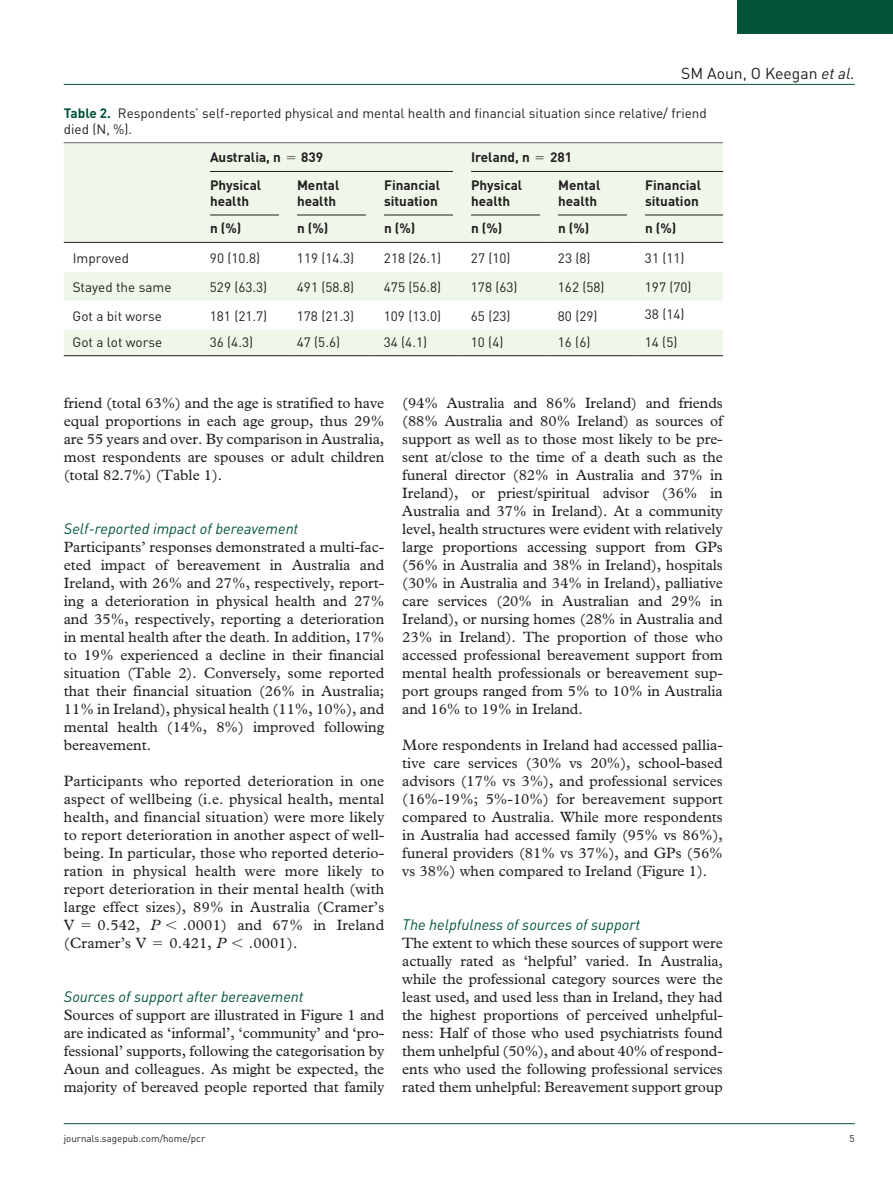
<style>
.page{position:relative;width:893px;height:1191px;background:#fff}
.page>*{position:absolute;margin:0;border:0;box-sizing:border-box;transform-origin:0 0}
.t1{font:15.75px "DIN";color:#231f20}
.t2{font:15px/18px "Plantin Std";color:#231f20;text-align:justify}
.t3{font:italic 15px "DIN";color:#015436}
.t4{font:13.5px/15.8px "DIN";color:#231f20}
.t5{font:700 13.5px/15.8px "DIN";color:#231f20}
.t6{font:9.75px "DIN";color:#231f20}
.s1{font-style:italic}
.s2{font-weight:700;color:#015436}
</style>
<div class="page">
<hr style="left:64px;top:84px;width:791px;height:1px;background:#015436">
<hr style="left:64px;top:1123px;width:791px;height:1px;background:#015436">
<div style="left:738px;top:0;width:155px;height:34px;background:#015436"></div>
<div style="left:64px;top:143px;width:659px;height:212px;background:#eff7ea"></div>
<svg style="left:64px;top:243px;width:659px;height:87px"></svg>
<hr style="left:64px;top:242px;width:137px;height:1px;background:#231f20">
<hr style="left:201px;top:242px;width:87px;height:1px;background:#231f20">
<hr style="left:288px;top:242px;width:87px;height:1px;background:#231f20">
<hr style="left:375px;top:242px;width:87px;height:1px;background:#231f20">
<hr style="left:462px;top:242px;width:87px;height:1px;background:#231f20">
<hr style="left:549px;top:242px;width:87px;height:1px;background:#231f20">
<hr style="left:636px;top:242px;width:87px;height:1px;background:#231f20">
<hr style="left:64px;top:355px;width:137px;height:1px;background:#231f20">
<hr style="left:201px;top:355px;width:87px;height:1px;background:#231f20">
<hr style="left:288px;top:355px;width:87px;height:1px;background:#231f20">
<hr style="left:375px;top:355px;width:87px;height:1px;background:#231f20">
<hr style="left:462px;top:355px;width:87px;height:1px;background:#231f20">
<hr style="left:549px;top:355px;width:87px;height:1px;background:#231f20">
<hr style="left:636px;top:355px;width:87px;height:1px;background:#231f20">
<hr style="left:210px;top:171px;width:243px;height:1px;background:#231f20">
<hr style="left:471px;top:171px;width:252px;height:1px;background:#231f20">
<hr style="left:210px;top:215px;width:69px;height:1px;background:#231f20">
<hr style="left:297px;top:215px;width:69px;height:1px;background:#231f20">
<hr style="left:384px;top:215px;width:69px;height:1px;background:#231f20">
<hr style="left:471px;top:215px;width:69px;height:1px;background:#231f20">
<hr style="left:558px;top:215px;width:69px;height:1px;background:#231f20">
<hr style="left:645px;top:215px;width:78px;height:1px;background:#231f20">
<svg style="left:287px;top:156px;width:8px;height:3px"></svg>
<svg style="left:536px;top:156px;width:8px;height:3px"></svg>
<p class="t1" style="left:681px;top:63px;width:175px">SM Aoun, O Keegan <span class="s1">et al.</span></p>
<p class="t4" style="left:64px;top:105px;width:645px"><span class="s2">Table 2.</span> Respondents’ self-reported physical and mental health and financial situation since relative/ friend died (N, %).</p>
<p class="t5" style="left:210px;top:149px;width:72px">Australia, n</p>
<p class="t5" style="left:301px;top:149px;width:23px">839</p>
<p class="t5" style="left:471px;top:149px;width:60px">Ireland, n</p>
<p class="t5" style="left:550px;top:149px;width:23px">281</p>
<p class="t5" style="left:210px;top:176px;width:53px">Physical health</p>
<p class="t5" style="left:297px;top:176px;width:44px">Mental health</p>
<p class="t5" style="left:384px;top:176px;width:58px">Financial situation</p>
<p class="t5" style="left:471px;top:176px;width:53px">Physical health</p>
<p class="t5" style="left:558px;top:176px;width:44px">Mental health</p>
<p class="t5" style="left:645px;top:176px;width:58px">Financial situation</p>
<p class="t5" style="left:210px;top:220px;width:33px">n (%)</p>
<p class="t5" style="left:297px;top:220px;width:33px">n (%)</p>
<p class="t5" style="left:384px;top:220px;width:33px">n (%)</p>
<p class="t5" style="left:471px;top:220px;width:33px">n (%)</p>
<p class="t5" style="left:558px;top:220px;width:33px">n (%)</p>
<p class="t5" style="left:645px;top:220px;width:33px">n (%)</p>
<p class="t4" style="left:73px;top:250px;width:58px">Improved</p>
<p class="t4" style="left:210px;top:250px;width:52px">90 (10.8)</p>
<p class="t4" style="left:297px;top:250px;width:59px">119 (14.3)</p>
<p class="t4" style="left:384px;top:250px;width:59px">218 (26.1)</p>
<p class="t4" style="left:471px;top:250px;width:41px">27 (10)</p>
<p class="t4" style="left:558px;top:250px;width:34px">23 (8)</p>
<p class="t4" style="left:645px;top:250px;width:41px">31 (11)</p>
<p class="t4" style="left:73px;top:279px;width:100px">Stayed the same</p>
<p class="t4" style="left:210px;top:279px;width:59px">529 (63.3)</p>
<p class="t4" style="left:297px;top:279px;width:59px">491 (58.8)</p>
<p class="t4" style="left:384px;top:279px;width:59px">475 (56.8)</p>
<p class="t4" style="left:471px;top:279px;width:48px">178 (63)</p>
<p class="t4" style="left:558px;top:279px;width:48px">162 (58)</p>
<p class="t4" style="left:645px;top:279px;width:48px">197 (70)</p>
<p class="t4" style="left:73px;top:308px;width:91px">Got a bit worse</p>
<p class="t4" style="left:210px;top:308px;width:59px">181 (21.7)</p>
<p class="t4" style="left:297px;top:308px;width:59px">178 (21.3)</p>
<p class="t4" style="left:384px;top:308px;width:59px">109 (13.0)</p>
<p class="t4" style="left:471px;top:308px;width:41px">65 (23)</p>
<p class="t4" style="left:558px;top:308px;width:41px">80 (29)</p>
<p class="t4" style="left:645px;top:306px;width:41px">38 (14)</p>
<p class="t4" style="left:73px;top:334px;width:91px">Got a lot worse</p>
<p class="t4" style="left:210px;top:334px;width:45px">36 (4.3)</p>
<p class="t4" style="left:297px;top:334px;width:45px">47 (5.6)</p>
<p class="t4" style="left:384px;top:334px;width:45px">34 (4.1)</p>
<p class="t4" style="left:471px;top:334px;width:34px">10 (4)</p>
<p class="t4" style="left:558px;top:334px;width:34px">16 (6)</p>
<p class="t4" style="left:645px;top:334px;width:34px">14 (5)</p>
<p class="t2" style="left:64px;top:394px;width:322px">friend (total 63%) and the age is stratified to have equal proportions in each age group, thus 29% are 55 years and over. By comparison in Australia, most respondents are spouses or adult children (total 82.7%) (Table 1).</p>
<p class="t3" style="left:64px;top:519px;width:236px">Self-reported impact of bereavement</p>
<p class="t2" style="left:64px;top:538px;width:322px">Participants’ responses demonstrated a multi-fac&shy;eted impact of bereavement in Australia and Ireland, with 26% and 27%, respectively, report&shy;ing a deterioration in physical health and 27% and 35%, respectively, reporting a deterioration in mental health after the death. In addition, 17% to 19% experienced a decline in their financial situation (Table 2). Conversely, some reported that their financial situation (26% in Australia; 11% in Ireland), physical health (11%, 10%), and mental health (14%, 8%) improved following bereavement.</p>
<p class="t2" style="left:64px;top:772px;width:322px">Participants who reported deterioration in one aspect of wellbeing (i.e. physical health, mental health, and financial situation) were more likely to report deterioration in another aspect of well&shy;being. In particular, those who reported deterio&shy;ration in physical health were more likely to report deterioration in their mental health (with large effect sizes), 89% in Australia (Cramer’s V</p>
<p class="t2" style="left:97px;top:916px;width:64px">0.542, <span class="s1">P</span></p>
<p class="t2" style="left:183px;top:916px;width:203px">.0001) and 67% in Ireland</p>
<p class="t2" style="left:64px;top:934px;width:84px">(Cramer’s V</p>
<p class="t2" style="left:169px;top:934px;width:58px">0.421, <span class="s1">P</span></p>
<p class="t2" style="left:249px;top:934px;width:50px">.0001).</p>
<p class="t3" style="left:64px;top:987px;width:241px">Sources of support after bereavement</p>
<p class="t2" style="left:64px;top:1006px;width:322px">Sources of support are illustrated in Figure 1 and are indicated as ‘informal’, ‘community’ and ‘pro&shy;fessional’ supports, following the categorisation by Aoun and colleagues. As might be expected, the majority of bereaved people reported that family</p>
<p class="t2" style="left:402px;top:394px;width:322px">(94% Australia and 86% Ireland) and friends (88% Australia and 80% Ireland) as sources of support as well as to those most likely to be pre&shy;sent at/close to the time of a death such as the funeral director (82% in Australia and 37% in Ireland), or priest/spiritual advisor (36% in Australia and 37% in Ireland). At a community level, health structures were evident with relatively large proportions accessing support from GPs (56% in Australia and 38% in Ireland), hospitals (30% in Australia and 34% in Ireland), palliative care services (20% in Australian and 29% in Ireland), or nursing homes (28% in Australia and 23% in Ireland). The proportion of those who accessed professional bereavement support from mental health professionals or bereavement sup&shy;port groups ranged from 5% to 10% in Australia and 16% to 19% in Ireland.</p>
<p class="t2" style="left:402px;top:736px;width:322px">More respondents in Ireland had accessed pallia&shy;tive care services (30% vs 20%), school-based advisors (17% vs 3%), and professional services (16%-19%; 5%-10%) for bereavement support compared to Australia. While more respondents in Australia had accessed family (95% vs 86%), funeral providers (81% vs 37%), and GPs (56% vs 38%) when compared to Ireland (Figure 1).</p>
<p class="t3" style="left:402px;top:915px;width:239px">The helpfulness of sources of support</p>
<p class="t2" style="left:402px;top:934px;width:322px">The extent to which these sources of support were actually rated as ‘helpful’ varied. In Australia, while the professional category sources were the least used, and used less than in Ireland, they had the highest proportions of perceived unhelpful&shy;ness: Half of those who used psychiatrists found them unhelpful (50%), and about 40% of respond&shy;ents who used the following professional services rated them unhelpful: Bereavement support group</p>
<p class="t6" style="left:64px;top:1132px;width:143px">journals.sagepub.com/home/pcr</p>
<p class="t6" style="left:850px;top:1132px;width:7px">5</p>
</div>
